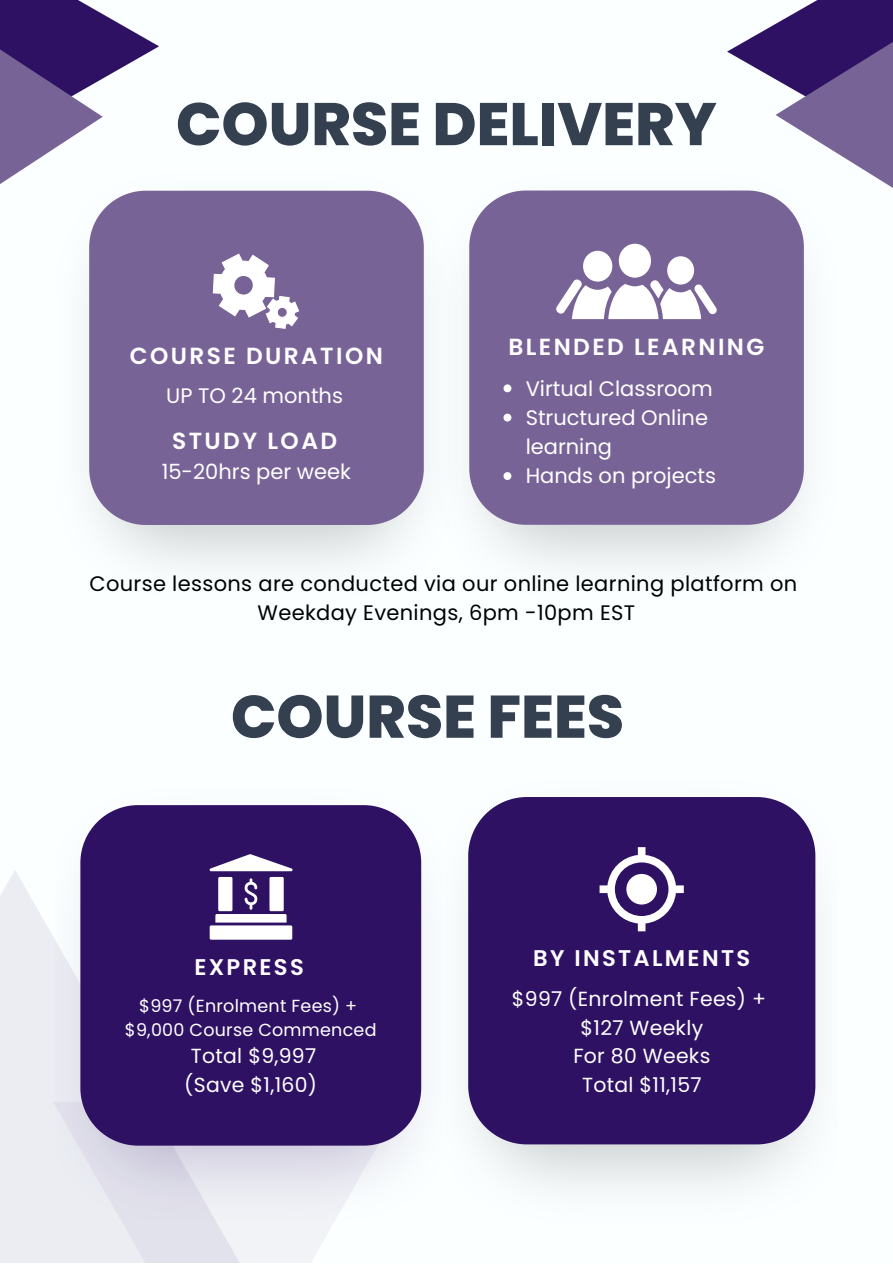
<style>
.page{position:relative;width:893px;height:1264px;background:#fff}
.page>*{position:absolute;margin:0;border:0;box-sizing:border-box;transform-origin:0 0}
.t1{font:800 60px "Poppins";color:#343f50}
.t2{font:600 23.25px "Poppins";letter-spacing:.105em;color:#fff}
.t3{font:600 22.65px "Poppins";letter-spacing:.105em;color:#fff}
.t4{font:21px "Poppins";letter-spacing:.015em;color:#000}
.t5{font:21px/29.2px "Poppins";color:#fff}
.t6{font:20.4px "Poppins";letter-spacing:.015em;color:#fff}
.t7{font:17.55px "Poppins";letter-spacing:.015em;color:#fff}
</style>
<div class="page">
<div style="left:0;top:0;width:892px;height:1262px;background:#fbffff"></div>
<div style="left:0;top:869px;width:280px;height:393px;background:linear-gradient(to bottom,#eff2f6,#e9ebf2)"></div>
<div style="left:53px;top:1101px;width:350px;height:161px;background:linear-gradient(to right,#e2e2ec,#fafdfe)"></div>
<div style="left:469px;top:190px;width:334px;height:335px;background:#786397"></div>
<div style="left:618px;top:244px;width:33px;height:34px;background:#fff;border-radius:50%"></div>
<div style="left:667px;top:256px;width:27px;height:28px;background:#fff;border-radius:50%"></div>
<div style="left:583px;top:251px;width:29px;height:30px;background:#fff;border-radius:50%"></div>
<svg style="left:554px;top:278px;width:164px;height:41px"></svg>
<svg style="left:503px;top:384px;width:8px;height:8px"></svg>
<svg style="left:503px;top:413px;width:8px;height:8px"></svg>
<svg style="left:503px;top:472px;width:8px;height:8px"></svg>
<img style="left:55px;top:858px;width:367px;height:362px">
<div style="left:80px;top:805px;width:341px;height:340px;background:#2e1163"></div>
<div style="left:218px;top:877px;width:14px;height:34px;background:#fff"></div>
<svg style="left:269px;top:877px;width:15px;height:34px"></svg>
<svg style="left:209px;top:854px;width:83px;height:17px"></svg>
<svg style="left:215px;top:878px;width:71px;height:44px"></svg>
<div style="left:210px;top:925px;width:82px;height:14px;background:#fff"></div>
<div style="left:468px;top:797px;width:347px;height:347px;background:#2e1163"></div>
<svg style="left:599px;top:847px;width:84px;height:84px"></svg>
<svg style="left:727px;top:24px;width:48px;height:55px"></svg>
<svg style="left:775px;top:0;width:117px;height:261px"></svg>
<svg style="left:103px;top:14px;width:56px;height:65px"></svg>
<svg style="left:0;top:0;width:103px;height:184px"></svg>
<div style="left:89px;top:191px;width:335px;height:334px;background:#786397"></div>
<svg style="left:213px;top:253px;width:86px;height:76px"></svg>
<p class="t1" style="left:176px;top:82px;width:542px">COURSE DELIVERY</p>
<p class="t2" style="left:130px;top:340px;width:254px">COURSE DURATION</p>
<p class="t5" style="left:166px;top:380px;width:178px">UP TO 24 months</p>
<p class="t2" style="left:172px;top:424px;width:166px">STUDY LOAD</p>
<p class="t5" style="left:162px;top:457px;width:191px">15-20hrs per week</p>
<p class="t2" style="left:508px;top:330px;width:257px">BLENDED LEARNING</p>
<p class="t5" style="left:525px;top:373px;width:188px">Virtual Classroom</p>
<p class="t5" style="left:525px;top:403px;width:184px">Structured Online learning</p>
<p class="t5" style="left:525px;top:461px;width:192px">Hands on projects</p>
<p class="t4" style="left:89px;top:568px;width:709px">Course lessons are conducted via our online learning platform on</p>
<p class="t4" style="left:257px;top:598px;width:379px">Weekday Evenings, 6pm -10pm EST</p>
<p class="t1" style="left:231px;top:674px;width:394px">COURSE FEES</p>
<p class="t3" style="left:194px;top:950px;width:111px">EXPRESS</p>
<p class="t7" style="left:139px;top:993px;width:219px">$997 (Enrolment Fees) +</p>
<p class="t7" style="left:125px;top:1017px;width:253px">$9,000 Course Commenced</p>
<p class="t6" style="left:191px;top:1041px;width:127px">Total $9,997</p>
<p class="t6" style="left:184px;top:1070px;width:134px">(Save $1,160)</p>
<p class="t3" style="left:533px;top:942px;width:218px">BY INSTALMENTS</p>
<p class="t6" style="left:512px;top:984px;width:256px">$997 (Enrolment Fees) +</p>
<p class="t6" style="left:580px;top:1013px;width:124px">$127 Weekly</p>
<p class="t6" style="left:573px;top:1041px;width:138px">For 80 Weeks</p>
<p class="t6" style="left:582px;top:1070px;width:121px">Total $11,157</p>
</div>
